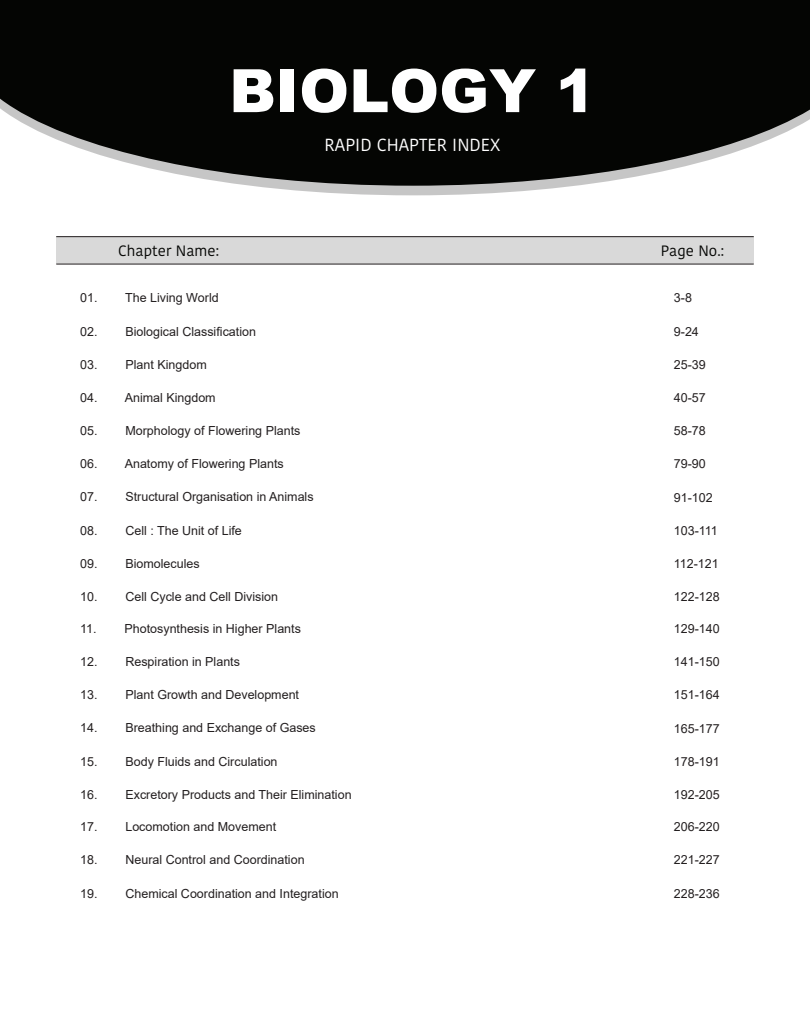
<style>
.page{position:relative;width:810px;height:1035px;background:#fff}
.page>*{position:absolute;margin:0;border:0;box-sizing:border-box;transform-origin:0 0}
.t1{font:900 59.88px "Arial";color:#fff}
.t2{font:17.5px "Kohinoor Devanagari";color:#fff}
.t3{font:15px "Kohinoor Devanagari";letter-spacing:.005em;color:#040503}
.t4{font:12.5px "Arial";color:#231f20}
</style>
<div class="page">
<svg style="left:254px;top:186px;width:318px;height:9px;fill:#c6c6c6"></svg>
<svg style="left:0;top:0;width:810px;height:186px;background:#212220"></svg>
<div style="left:56px;top:237px;width:698px;height:27px;background:#d9d9d9"></div>
<hr style="left:56px;top:264px;width:698px;height:1px;background:#231f20">
<hr style="left:56px;top:236px;width:698px;height:1px;background:#231f20">
<h1 class="t1" style="left:229px;top:47px;width:368px">BIOLOGY 1</h1>
<h2 class="t2" style="left:325px;top:133px;width:178px">RAPID CHAPTER INDEX</h2>
<p class="t3" style="left:118px;top:240px;width:102px">Chapter Name:</p>
<p class="t3" style="left:661px;top:240px;width:65px">Page No.:</p>
<p class="t4" style="left:80px;top:289px;width:140px">01. The Living World</p>
<p class="t4" style="left:80px;top:323px;width:177px">02. Biological Classification</p>
<p class="t4" style="left:80px;top:356px;width:128px">03. Plant Kingdom</p>
<p class="t4" style="left:80px;top:389px;width:137px">04. Animal Kingdom</p>
<p class="t4" style="left:80px;top:422px;width:222px">05. Morphology of Flowering Plants</p>
<p class="t4" style="left:80px;top:455px;width:205px">06. Anatomy of Flowering Plants</p>
<p class="t4" style="left:80px;top:488px;width:235px">07. Structural Organisation in Animals</p>
<p class="t4" style="left:80px;top:522px;width:163px">08. Cell : The Unit of Life</p>
<p class="t4" style="left:80px;top:555px;width:121px">09. Biomolecules</p>
<p class="t4" style="left:80px;top:588px;width:199px">10. Cell Cycle and Cell Division</p>
<p class="t4" style="left:80px;top:620px;width:222px">11. Photosynthesis in Higher Plants</p>
<p class="t4" style="left:80px;top:653px;width:161px">12. Respiration in Plants</p>
<p class="t4" style="left:80px;top:686px;width:220px">13. Plant Growth and Development</p>
<p class="t4" style="left:80px;top:719px;width:237px">14. Breathing and Exchange of Gases</p>
<p class="t4" style="left:80px;top:753px;width:199px">15. Body Fluids and Circulation</p>
<p class="t4" style="left:80px;top:786px;width:273px">16. Excretory Products and Their Elimination</p>
<p class="t4" style="left:80px;top:818px;width:197px">17. Locomotion and Movement</p>
<p class="t4" style="left:80px;top:851px;width:226px">18. Neural Control and Coordination</p>
<p class="t4" style="left:80px;top:885px;width:260px">19. Chemical Coordination and Integration</p>
<p class="t4" style="left:674px;top:289px;width:20px">3-8</p>
<p class="t4" style="left:674px;top:323px;width:27px">9-24</p>
<p class="t4" style="left:674px;top:356px;width:33px">25-39</p>
<p class="t4" style="left:674px;top:389px;width:33px">40-57</p>
<p class="t4" style="left:674px;top:422px;width:33px">58-78</p>
<p class="t4" style="left:674px;top:455px;width:33px">79-90</p>
<p class="t4" style="left:674px;top:489px;width:40px">91-102</p>
<p class="t4" style="left:674px;top:522px;width:46px">103-111</p>
<p class="t4" style="left:674px;top:555px;width:46px">112-121</p>
<p class="t4" style="left:674px;top:588px;width:47px">122-128</p>
<p class="t4" style="left:674px;top:620px;width:47px">129-140</p>
<p class="t4" style="left:674px;top:653px;width:47px">141-150</p>
<p class="t4" style="left:674px;top:686px;width:47px">151-164</p>
<p class="t4" style="left:674px;top:720px;width:47px">165-177</p>
<p class="t4" style="left:674px;top:753px;width:47px">178-191</p>
<p class="t4" style="left:674px;top:786px;width:47px">192-205</p>
<p class="t4" style="left:674px;top:818px;width:47px">206-220</p>
<p class="t4" style="left:674px;top:851px;width:47px">221-227</p>
<p class="t4" style="left:674px;top:885px;width:47px">228-236</p>
</div>
